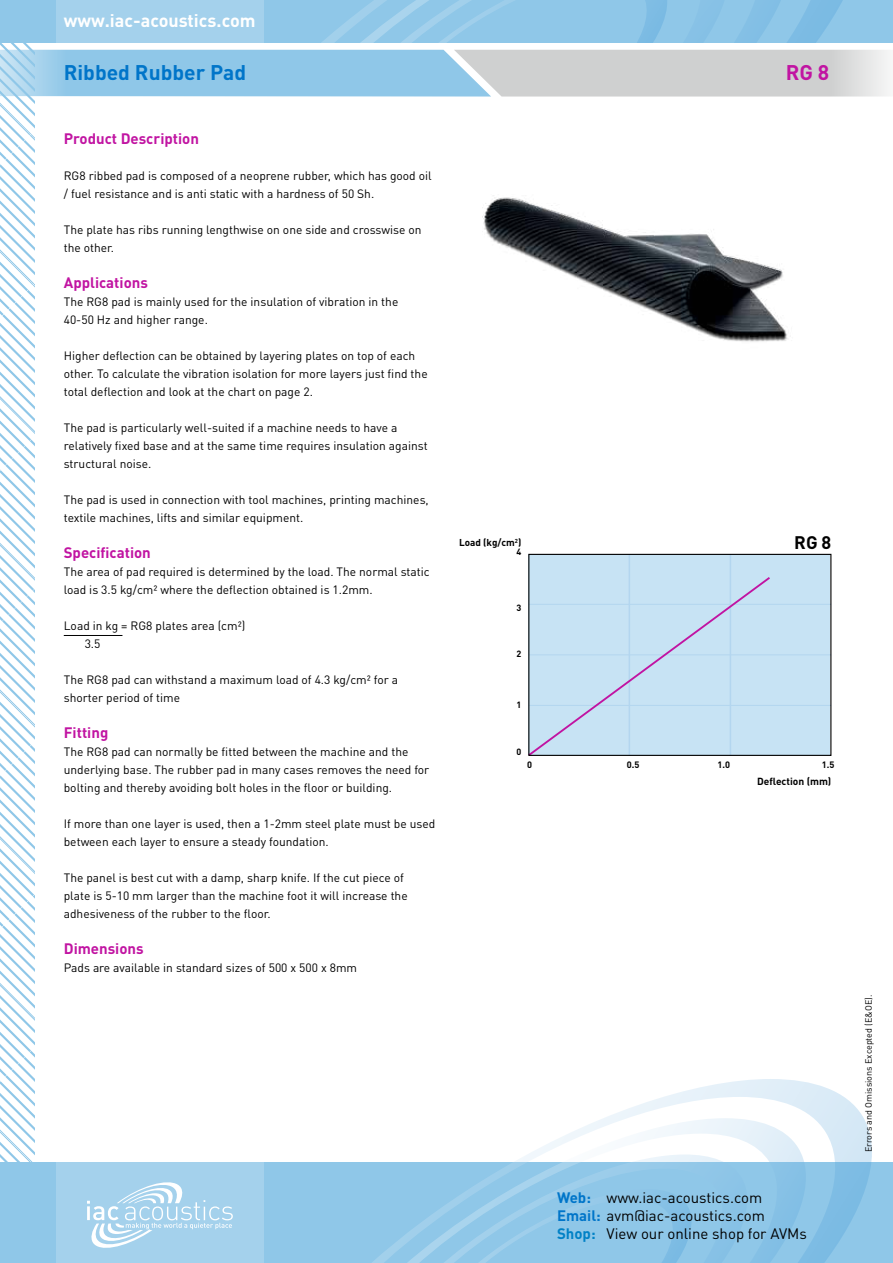
<style>
.page{position:relative;width:893px;height:1263px;background:#fff}
.page>*{position:absolute;margin:0;border:0;box-sizing:border-box;transform-origin:0 0}
.t1{font:700 21px "DIN Pro";color:#0075c9}
.t2{font:700 21px "DIN Pro";color:#c114a2}
.t3{font:700 18px "DIN Pro";color:#fff}
.t4{font:700 18px "DIN Pro";color:#000}
.t5{font:15px/18px "DIN Pro";color:#000}
.t6{font:700 15px "DIN Pro";color:#c114a2}
.t7{font:12px/18px "DIN Pro";color:#000}
.t8{font:700 10.2px "DIN Pro";color:#000}
.t9{font:700 9.9px "DIN Pro";color:#000}
.t10{font:700 9.15px "DIN Pro";color:#000}
.t11{font:9px "DIN Pro";color:#000}
.t12{font:700 9px "DIN Pro";color:#000}
.t13{font:700 5.7px "DIN Pro";color:#000}
.s1{font-size:9.9px}
.s2{font-weight:700;color:#0075c9}
.s3{font-weight:700;color:#0081c6}
</style>
<div class="page">
<svg style="left:34px;top:50px;width:855px;height:47px;background:#b1cede"></svg>
<div style="left:0;top:0;width:893px;height:43px;background:#8fc7e8"></div>
<svg style="left:321px;top:0;width:522px;height:43px"></svg>
<div style="left:0;top:1162px;width:893px;height:101px;background:#8fc7e8"></div>
<svg style="left:605px;top:1079px;width:267px;height:172px"></svg>
<svg style="left:529px;top:1118px;width:303px;height:145px"></svg>
<svg style="left:372px;top:1154px;width:396px;height:109px"></svg>
<svg style="left:396px;top:1189px;width:310px;height:74px"></svg>
<div style="left:56px;top:0;width:208px;height:43px;background:#a4d1ec"></div>
<div style="left:56px;top:1162px;width:208px;height:101px;background:#a4d1ec"></div>
<svg style="left:87px;top:1182px;width:146px;height:66px"></svg>
<svg style="left:0;top:43px;width:34px;height:1119px"></svg>
<img style="left:482px;top:195px;width:306px;height:147px">
<div style="left:528px;top:554px;width:302px;height:201px;background:#c7e3f4"></div>
<hr style="left:730px;top:554px;width:1px;height:201px;background:#b3d6ef">
<hr style="left:629px;top:554px;width:1px;height:201px;background:#b3d6ef">
<hr style="left:529px;top:705px;width:302px;height:1px;background:#b3d6ef">
<hr style="left:529px;top:654px;width:302px;height:1px;background:#b3d6ef">
<hr style="left:529px;top:604px;width:302px;height:1px;background:#b3d6ef">
<svg style="left:530px;top:577px;width:240px;height:177px"></svg>
<div style="left:528px;top:554px;width:303px;height:202px;border:1px solid #000"></div>
<hr style="left:64px;top:635px;width:58px;height:1px;background:#000">
<h2 class="t3" style="left:64px;top:8px;width:193px">www.iac-acoustics.com</h2>
<h1 class="t1" style="left:64px;top:58px;width:184px">Ribbed Rubber Pad</h1>
<h1 class="t2" style="left:786px;top:58px;width:45px">RG 8</h1>
<p class="t6" style="left:64px;top:128px;width:137px">Product Description</p>
<p class="t7" style="left:64px;top:166px;width:370px">RG8 ribbed pad is composed of a neoprene rubber, which has good oil / fuel resistance and is anti static with a hardness of 50 Sh.</p>
<p class="t7" style="left:64px;top:220px;width:359px">The plate has ribs running lengthwise on one side and crosswise on the other.</p>
<p class="t6" style="left:64px;top:272px;width:86px">Applications</p>
<p class="t7" style="left:64px;top:292px;width:336px">The RG8 pad is mainly used for the insulation of vibration in the<br>40-50 Hz and higher range.</p>
<p class="t7" style="left:64px;top:346px;width:365px">Higher deflection can be obtained by layering plates on top of each other. To calculate the vibration isolation for more layers just find the total deflection and look at the chart on page 2.</p>
<p class="t7" style="left:64px;top:418px;width:365px">The pad is particularly well-suited if a machine needs to have a relatively fixed base and at the same time requires insulation against structural noise.</p>
<p class="t7" style="left:64px;top:490px;width:366px">The pad is used in connection with tool machines, printing machines, textile machines, lifts and similar equipment.</p>
<p class="t6" style="left:64px;top:542px;width:89px">Specification</p>
<p class="t7" style="left:64px;top:562px;width:367px">The area of pad required is determined by the load. The normal static load is 3.5 kg/cm² where the deflection obtained is 1.2mm.</p>
<p class="t7" style="left:85px;top:616px;width:162px;text-indent:-21px">Load in kg = RG8 plates area (cm²)<br>3.5</p>
<p class="t7" style="left:64px;top:670px;width:336px">The RG8 pad can withstand a maximum load of 4.3 kg/cm² for a shorter period of time</p>
<p class="t6" style="left:64px;top:722px;width:46px">Fitting</p>
<p class="t7" style="left:64px;top:742px;width:367px">The RG8 pad can normally be fitted between the machine and the underlying base. The rubber pad in many cases removes the need for bolting and thereby avoiding bolt holes in the floor or building.</p>
<p class="t7" style="left:64px;top:814px;width:373px">If more than one layer is used, then a 1-2mm steel plate must be used between each layer to ensure a steady foundation.</p>
<p class="t7" style="left:64px;top:868px;width:345px">The panel is best cut with a damp, sharp knife. If the cut piece of plate is 5-10 mm larger than the machine foot it will increase the adhesiveness of the rubber to the floor.</p>
<p class="t6" style="left:64px;top:938px;width:81px">Dimensions</p>
<p class="t7" style="left:64px;top:958px;width:295px">Pads are available in standard sizes of 500 x 500 x 8mm</p>
<p class="t9" style="left:459px;top:536px;width:57px">Load (kg/cm</p>
<h2 class="t4" style="left:794px;top:530px;width:39px">RG 8</h2>
<p class="t13" style="left:515px;top:537px;width:8px">2<span class="s1">)</span></p>
<p class="t12" style="left:516px;top:546px;width:6px">4</p>
<p class="t12" style="left:516px;top:601px;width:6px">3</p>
<p class="t12" style="left:516px;top:647px;width:6px">2</p>
<p class="t12" style="left:516px;top:699px;width:6px">1</p>
<p class="t12" style="left:516px;top:745px;width:6px">0</p>
<p class="t10" style="left:527px;top:759px;width:6px">0</p>
<p class="t10" style="left:627px;top:759px;width:14px">0.5</p>
<p class="t10" style="left:717px;top:759px;width:14px">1.0</p>
<p class="t10" style="left:822px;top:759px;width:14px">1.5</p>
<p class="t8" style="left:757px;top:774px;width:76px">Deflection (mm)</p>
<p class="t5" style="left:557px;top:1188px;width:251px"><span class="s2">Web:</span> www.iac-acoustics.com<br><span class="s2">Email:</span> avm@iac-acoustics.com<br><span class="s3">Shop:</span> View our online shop for AVMs</p>
<p class="t11" style="left:862px;top:1152px;width:159px;rotate:-90deg">Errors and Omissions Excepted (E&amp;OE).</p>
</div>
